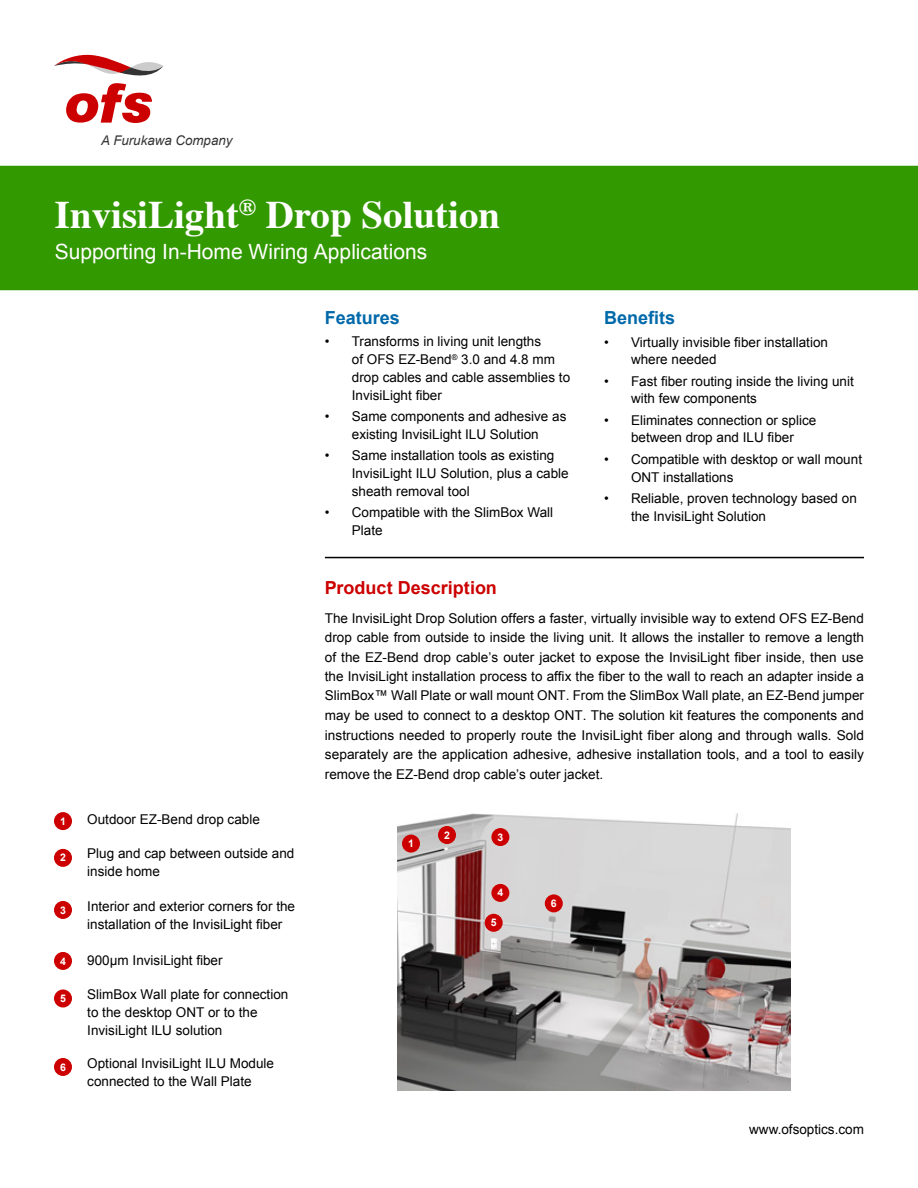
<style>
.page{position:relative;width:918px;height:1188px;background:#fff}
.page>*{position:absolute;margin:0;border:0;box-sizing:border-box;transform-origin:0 0}
.t1{font:700 39px "Times";color:#fff}
.t2{font:21px "Arial";color:#fff}
.t3{font:700 18px "Arial";color:#c00}
.t4{font:700 18px "Arial";color:#0069aa}
.t5{font:13.5px/18px "Arial";color:#000}
.t6{font:italic 13.35px "Arial";color:#333}
.t7{font:700 10.5px "Arial";color:#fff}
</style>
<div class="page">
<svg style="left:54px;top:54px;width:109px;height:69px"></svg>
<div style="left:0;top:166px;width:918px;height:124px;background:#390"></div>
<hr style="left:325px;top:557px;width:539px;height:1px;background:#000">
<img style="left:398px;top:813px;width:393px;height:277px">
<div style="left:402px;top:835px;width:18px;height:18px;background:#c00;border-radius:50%"></div>
<div style="left:438px;top:826px;width:18px;height:18px;background:#c00;border-radius:50%"></div>
<div style="left:491px;top:828px;width:18px;height:18px;background:#c00;border-radius:50%"></div>
<div style="left:491px;top:884px;width:18px;height:18px;background:#c00;border-radius:50%"></div>
<div style="left:485px;top:914px;width:18px;height:18px;background:#c00;border-radius:50%"></div>
<div style="left:545px;top:894px;width:18px;height:18px;background:#c00;border-radius:50%"></div>
<div style="left:54px;top:812px;width:18px;height:18px;background:#c00;border-radius:50%"></div>
<div style="left:54px;top:849px;width:18px;height:18px;background:#c00;border-radius:50%"></div>
<div style="left:54px;top:901px;width:18px;height:18px;background:#c00;border-radius:50%"></div>
<div style="left:54px;top:952px;width:18px;height:18px;background:#c00;border-radius:50%"></div>
<div style="left:54px;top:990px;width:18px;height:18px;background:#c00;border-radius:50%"></div>
<div style="left:54px;top:1058px;width:18px;height:18px;background:#c00;border-radius:50%"></div>
<svg style="left:490px;top:938px;width:7px;height:12px"></svg>
<p class="t6" style="left:101px;top:131px;width:133px">A Furukawa Company</p>
<h1 class="t1" style="left:55px;top:177px;width:447px">InvisiLight<sup>®</sup> Drop Solution</h1>
<h2 class="t2" style="left:55px;top:238px;width:374px">Supporting In-Home Wiring Applications</h2>
<h3 class="t4" style="left:325px;top:306px;width:77px">Features</h3>
<p class="t5" style="left:352px;top:333px;width:220px;text-indent:-27px">• Transforms in living unit lengths<br>of OFS EZ-Bend<sup>®</sup> 3.0 and 4.8 mm drop cables and cable assemblies to<br>InvisiLight fiber</p>
<p class="t5" style="left:325px;top:408px;width:243px;text-align:center">• Same components and adhesive as existing InvisiLight ILU Solution</p>
<p class="t5" style="left:352px;top:447px;width:218px;text-indent:-27px">• Same installation tools as existing<br>InvisiLight ILU Solution, plus a cable sheath removal tool</p>
<p class="t5" style="left:352px;top:504px;width:203px;text-indent:-27px">• Compatible with the SlimBox Wall<br>Plate</p>
<h3 class="t4" style="left:604px;top:306px;width:73px">Benefits</h3>
<p class="t5" style="left:631px;top:333px;width:199px;text-indent:-27px">• Virtually invisible fiber installation where needed</p>
<p class="t5" style="left:631px;top:372px;width:224px;text-indent:-27px">• Fast fiber routing inside the living unit with few components</p>
<p class="t5" style="left:604px;top:411px;width:214px;text-align:center">• Eliminates connection or splice between drop and ILU fiber</p>
<p class="t5" style="left:631px;top:450px;width:233px;text-indent:-27px">• Compatible with desktop or wall mount<br>ONT installations</p>
<p class="t5" style="left:631px;top:489px;width:227px;text-indent:-27px">• Reliable, proven technology based on the InvisiLight Solution</p>
<p class="t7" style="left:60px;top:814px;width:7px">1</p>
<p class="t5" style="left:87px;top:810px;width:174px">Outdoor EZ-Bend drop cable</p>
<p class="t5" style="left:87px;top:845px;width:209px">Plug and cap between outside and inside home</p>
<p class="t5" style="left:87px;top:897px;width:209px">Interior and exterior corners for the installation of the InvisiLight fiber</p>
<p class="t5" style="left:87px;top:951px;width:137px">900µm InvisiLight fiber</p>
<p class="t5" style="left:87px;top:986px;width:203px">SlimBox Wall plate for connection to the desktop ONT or to the<br>InvisiLight ILU solution</p>
<p class="t5" style="left:87px;top:1054px;width:188px">Optional InvisiLight ILU Module connected to the Wall Plate</p>
<p class="t7" style="left:60px;top:851px;width:7px">2</p>
<p class="t7" style="left:60px;top:903px;width:7px">3</p>
<p class="t7" style="left:60px;top:954px;width:7px">4</p>
<p class="t7" style="left:60px;top:991px;width:7px">5</p>
<p class="t7" style="left:60px;top:1060px;width:7px">6</p>
<h3 class="t3" style="left:325px;top:576px;width:174px">Product Description</h3>
<p class="t5" style="left:325px;top:608px;width:541px;line-height:19.5px;text-align:justify">The InvisiLight Drop Solution offers a faster, virtually invisible way to extend OFS EZ-Bend drop cable from outside to inside the living unit. It allows the installer to remove a length of the EZ-Bend drop cable’s outer jacket to expose the InvisiLight fiber inside, then use the InvisiLight installation process to affix the fiber to the wall to reach an adapter inside a SlimBox™ Wall Plate or wall mount ONT. From the SlimBox Wall plate, an EZ-Bend jumper may be used to connect to a desktop ONT. The solution kit features the components and instructions needed to properly route the InvisiLight fiber along and through walls. Sold separately are the application adhesive, adhesive installation tools, and a tool to easily remove the EZ-Bend drop cable’s outer jacket.</p>
<p class="t7" style="left:408px;top:837px;width:7px">1</p>
<p class="t7" style="left:444px;top:828px;width:7px">2</p>
<p class="t7" style="left:497px;top:830px;width:7px">3</p>
<p class="t7" style="left:497px;top:886px;width:7px">4</p>
<p class="t7" style="left:491px;top:916px;width:7px">5</p>
<p class="t7" style="left:551px;top:896px;width:7px">6</p>
<p class="t5" style="left:749px;top:1120px;width:116px">www.ofsoptics.com</p>
</div>
